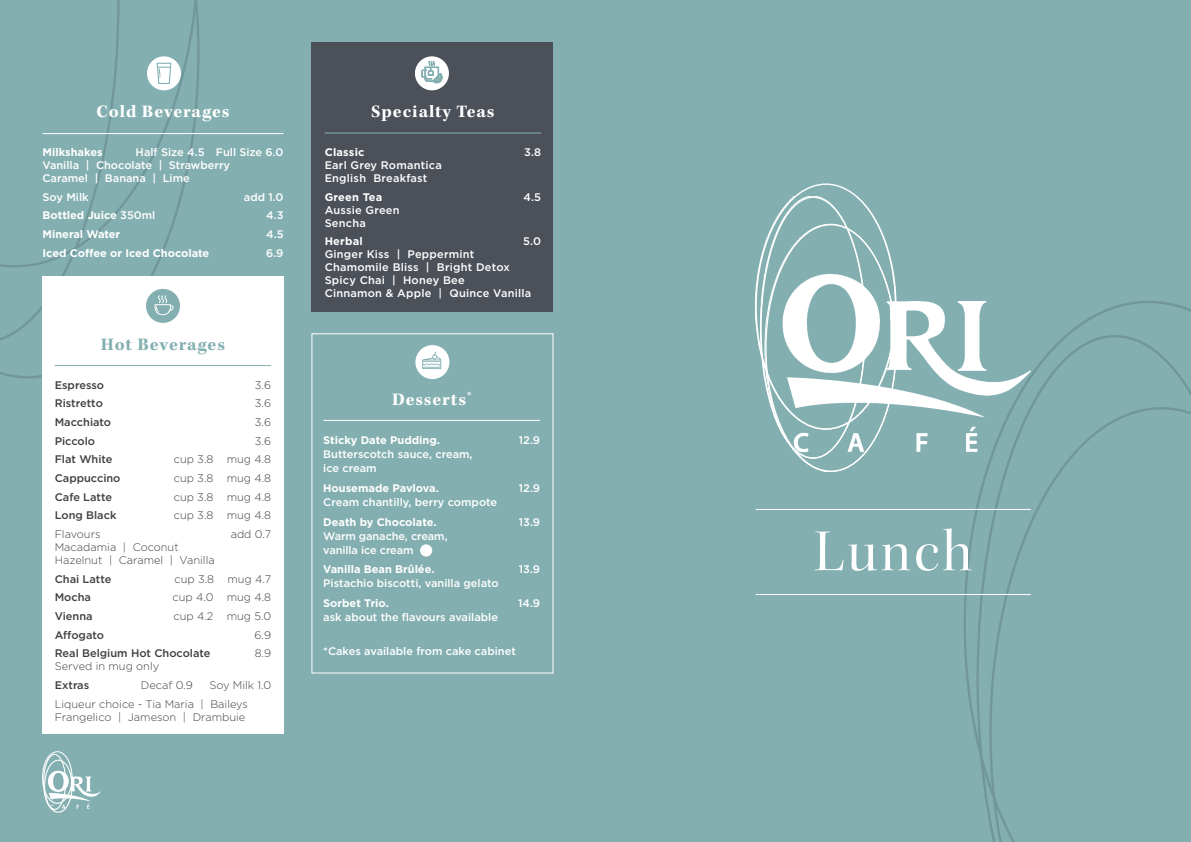
<style>
.page{position:relative;width:1191px;height:842px;background:#84afb1}
.page>*{position:absolute;margin:0;border:0;box-sizing:border-box;transform-origin:0 0}
.t1{font:60px "Kepler Std Disp";letter-spacing:.05em;color:#fff}
.t2{font:700 18px "Kepler Std";letter-spacing:.055em;color:#fff}
.t3{font:700 18px "Kepler Std";letter-spacing:.05em;color:#84afb1}
.t4{font:500 11px/13px "Gotham";color:#fff}
.t5{font:300 11px/13px "Gotham";color:#3e3e3f}
.t6{font:700 11px "Gotham";color:#fff}
.t7{font:500 11px/13px "Gotham";letter-spacing:.02em;color:#fff}
.t8{font:500 11px "Gotham";color:#3e3e3f}
.t9{font:700 11px "Gotham";letter-spacing:.02em;color:#fff}
.s1{font-weight:500}
</style>
<div class="page">
<svg style="left:0;top:0;width:200px;height:378px"></svg>
<svg style="left:0;top:0;width:120px;height:344px"></svg>
<svg style="left:964px;top:301px;width:227px;height:437px"></svg>
<svg style="left:976px;top:335px;width:215px;height:507px"></svg>
<img style="left:43px;top:754px;width:57px;height:58px">
<div style="left:42px;top:751px;width:30px;height:52px;border:1px solid #fff;border-radius:50%"></div>
<div style="left:45px;top:760px;width:27px;height:52px;border:1px solid #fff;border-radius:50%"></div>
<div style="left:44px;top:754px;width:22px;height:55px;border:1px solid #fff;border-radius:50%"></div>
<div style="left:42px;top:276px;width:241px;height:457px;background:#fff"></div>
<div style="left:311px;top:43px;width:241px;height:269px;background:#4b5059"></div>
<hr style="left:755px;top:509px;width:275px;height:1px;background:#fff">
<hr style="left:755px;top:594px;width:275px;height:1px;background:#fff">
<img style="left:755px;top:197px;width:275px;height:275px">
<div style="left:311px;top:333px;width:242px;height:340px;border:1px solid #fff"></div>
<hr style="left:55px;top:365px;width:216px;height:1px;background:#84afb1">
<hr style="left:325px;top:133px;width:216px;height:1px;background:#84afb1">
<hr style="left:43px;top:133px;width:240px;height:1px;background:#fff">
<div style="left:147px;top:56px;width:34px;height:34px;background:#fff;border-radius:50%"></div>
<svg style="left:157px;top:63px;width:14px;height:21px"></svg>
<div style="left:146px;top:289px;width:34px;height:34px;background:#84afb1;border-radius:50%"></div>
<svg style="left:154px;top:295px;width:20px;height:20px"></svg>
<div style="left:415px;top:56px;width:34px;height:34px;background:#fff;border-radius:50%"></div>
<svg style="left:421px;top:61px;width:22px;height:22px"></svg>
<svg style="left:420px;top:544px;width:12px;height:13px"></svg>
<svg style="left:423px;top:545px;width:6px;height:10px"></svg>
<hr style="left:323px;top:420px;width:217px;height:1px;background:#fff">
<div style="left:415px;top:345px;width:34px;height:34px;background:#fff;border-radius:50%"></div>
<svg style="left:422px;top:351px;width:19px;height:18px"></svg>
<p class="t2" style="left:96px;top:101px;width:135px">Cold Beverages</p>
<p class="t6" style="left:43px;top:145px;width:62px">Milkshakes</p>
<p class="t4" style="left:43px;top:146px;width:242px;text-indent:93px">Half Size 4.5 Full Size 6.0<br>Vanilla | Chocolate | Strawberry<br>Caramel | Banana | Lime</p>
<p class="t4" style="left:43px;top:190px;width:48px">Soy Milk</p>
<p class="t4" style="left:244px;top:190px;width:41px">add 1.0</p>
<p class="t6" style="left:43px;top:208px;width:114px">Bottled Juice <span class="s1">350ml</span></p>
<p class="t4" style="left:266px;top:209px;width:19px">4.3</p>
<p class="t6" style="left:43px;top:227px;width:79px">Mineral Water</p>
<p class="t4" style="left:266px;top:228px;width:19px">4.5</p>
<p class="t6" style="left:43px;top:246px;width:168px">Iced Coffee or Iced Chocolate</p>
<p class="t4" style="left:266px;top:246px;width:19px">6.9</p>
<p class="t3" style="left:101px;top:334px;width:126px">Hot Beverages</p>
<p class="t8" style="left:55px;top:377px;width:51px">Espresso</p>
<p class="t5" style="left:255px;top:378px;width:18px">3.6</p>
<p class="t8" style="left:55px;top:396px;width:50px">Ristretto</p>
<p class="t5" style="left:255px;top:396px;width:18px">3.6</p>
<p class="t8" style="left:55px;top:415px;width:58px">Macchiato</p>
<p class="t5" style="left:255px;top:415px;width:18px">3.6</p>
<p class="t8" style="left:55px;top:433px;width:42px">Piccolo</p>
<p class="t5" style="left:255px;top:434px;width:18px">3.6</p>
<p class="t8" style="left:55px;top:452px;width:59px">Flat White</p>
<p class="t5" style="left:174px;top:452px;width:99px">cup 3.8 mug 4.8</p>
<p class="t8" style="left:55px;top:471px;width:67px">Cappuccino</p>
<p class="t5" style="left:174px;top:471px;width:99px">cup 3.8 mug 4.8</p>
<p class="t8" style="left:55px;top:489px;width:59px">Cafe Latte</p>
<p class="t5" style="left:174px;top:490px;width:99px">cup 3.8 mug 4.8</p>
<p class="t8" style="left:55px;top:508px;width:63px">Long Black</p>
<p class="t5" style="left:174px;top:508px;width:99px">cup 3.8 mug 4.8</p>
<p class="t5" style="left:55px;top:527px;width:47px">Flavours</p>
<p class="t5" style="left:231px;top:527px;width:42px">add 0.7</p>
<p class="t5" style="left:55px;top:540px;width:161px">Macadamia | Coconut<br>Hazelnut | Caramel | Vanilla</p>
<p class="t8" style="left:55px;top:571px;width:58px">Chai Latte</p>
<p class="t5" style="left:174px;top:572px;width:98px">cup 3.8 mug 4.7</p>
<p class="t8" style="left:55px;top:590px;width:38px">Mocha</p>
<p class="t5" style="left:172px;top:590px;width:100px">cup 4.0 mug 4.8</p>
<p class="t8" style="left:55px;top:609px;width:39px">Vienna</p>
<p class="t5" style="left:174px;top:609px;width:99px">cup 4.2 mug 5.0</p>
<p class="t8" style="left:55px;top:627px;width:51px">Affogato</p>
<p class="t5" style="left:254px;top:628px;width:18px">6.9</p>
<p class="t8" style="left:55px;top:646px;width:157px">Real Belgium Hot Chocolate</p>
<p class="t5" style="left:255px;top:646px;width:18px">8.9</p>
<p class="t5" style="left:55px;top:659px;width:106px">Served in mug only</p>
<p class="t8" style="left:55px;top:678px;width:36px">Extras</p>
<p class="t5" style="left:141px;top:678px;width:54px">Decaf 0.9</p>
<p class="t5" style="left:209px;top:678px;width:63px">Soy Milk 1.0</p>
<p class="t5" style="left:55px;top:697px;width:195px">Liqueur choice - Tia Maria | Baileys<br>Frangelico | Jameson | Drambuie</p>
<p class="t2" style="left:371px;top:101px;width:125px">Specialty Teas</p>
<p class="t9" style="left:325px;top:145px;width:41px">Classic</p>
<p class="t4" style="left:524px;top:145px;width:19px">3.8</p>
<p class="t7" style="left:325px;top:158px;width:119px">Earl Grey Romantica<br>English Breakfast</p>
<p class="t9" style="left:325px;top:189px;width:59px">Green Tea</p>
<p class="t4" style="left:523px;top:190px;width:19px">4.5</p>
<p class="t7" style="left:325px;top:203px;width:76px">Aussie Green<br>Sencha</p>
<p class="t6" style="left:325px;top:234px;width:40px">Herbal</p>
<p class="t4" style="left:523px;top:235px;width:19px">5.0</p>
<p class="t7" style="left:325px;top:248px;width:208px">Ginger Kiss | Peppermint<br>Chamomile Bliss | Bright Detox<br>Spicy Chai | Honey Bee<br>Cinnamon &amp; Apple | Quince Vanilla</p>
<p class="t2" style="left:392px;top:390px;width:81px">Desserts<sup>*</sup></p>
<p class="t6" style="left:323px;top:433px;width:118px">Sticky Date Pudding.</p>
<p class="t4" style="left:519px;top:434px;width:23px">12.9</p>
<p class="t4" style="left:323px;top:447px;width:151px;line-height:14px">Butterscotch sauce, cream, ice cream</p>
<p class="t6" style="left:323px;top:481px;width:117px">Housemade Pavlova.</p>
<p class="t4" style="left:519px;top:481px;width:23px">12.9</p>
<p class="t4" style="left:323px;top:495px;width:175px">Cream chantilly, berry compote</p>
<p class="t6" style="left:323px;top:514px;width:115px">Death by Chocolate.</p>
<p class="t4" style="left:519px;top:515px;width:23px">13.9</p>
<p class="t4" style="left:323px;top:528px;width:126px;line-height:14px">Warm ganache, cream, vanilla ice cream</p>
<p class="t6" style="left:323px;top:562px;width:113px">Vanilla Bean Brûlée.</p>
<p class="t4" style="left:519px;top:563px;width:23px">13.9</p>
<p class="t4" style="left:323px;top:577px;width:177px">Pistachio biscotti, vanilla gelato</p>
<p class="t6" style="left:323px;top:596px;width:67px">Sorbet Trio.</p>
<p class="t4" style="left:518px;top:596px;width:24px">14.9</p>
<p class="t4" style="left:323px;top:610px;width:176px">ask about the flavours available</p>
<p class="t4" style="left:323px;top:644px;width:194px">*Cakes available from cake cabinet</p>
<p class="t1" style="left:814px;top:518px;width:160px">Lunch</p>
</div>
